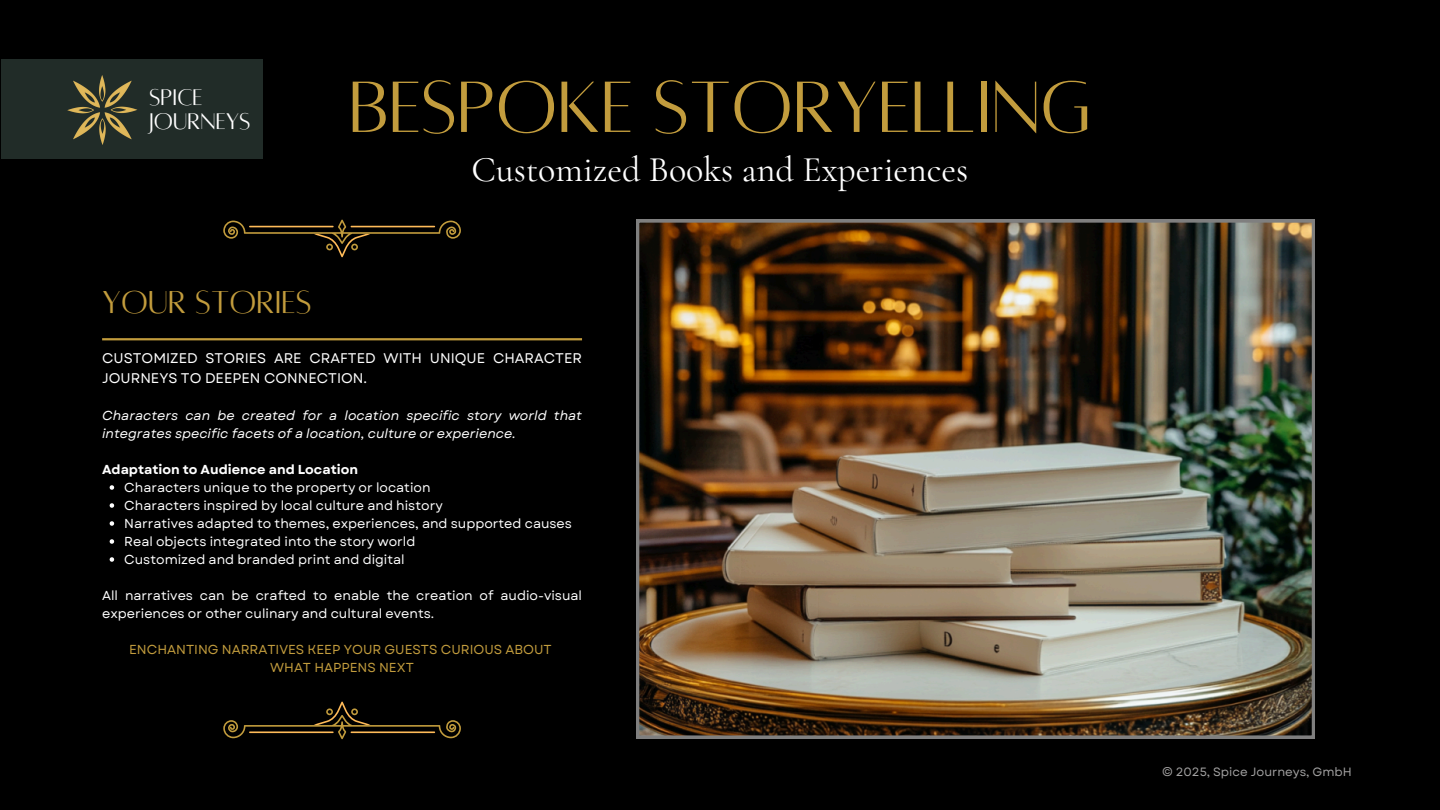
<style>
.page{position:relative;width:1440px;height:810px;background:#000}
.page>*{position:absolute;margin:0;border:0;box-sizing:border-box;transform-origin:0 0}
.t1{font:80px "Alta regular";color:#c29c3d}
.t2{font:36px "Cormorant Garamond";color:#fff}
.t3{font:35px "Alta regular";color:#c29c3d}
.t4{font:25px/24px "Alta regular";color:#fff}
.t5{font:14px/19.5px "Garet";color:#fff}
.t6{font:13px/18px "Garet";color:#fff}
.t7{font:italic 13px/18px "Garet";color:#fff}
.t8{font:13px/18px "Garet";color:#c29c3d;text-align:center}
.t9{font:700 13px "Garet";color:#fff}
.t10{font:12px "Garet";color:#a3a2a2}
</style>
<div class="page">
<svg style="left:223px;top:702px;width:238px;height:37px"></svg>
<hr style="left:102px;top:338px;width:480px;height:2px;background:#c29c3d">
<div style="left:1px;top:59px;width:262px;height:100px;background:#212c28"></div>
<img style="left:67px;top:75px;width:71px;height:70px">
<svg style="left:223px;top:220px;width:238px;height:37px"></svg>
<img style="left:636px;top:220px;width:679px;height:518px">
<svg style="left:110px;top:485px;width:4px;height:5px"></svg>
<svg style="left:110px;top:503px;width:4px;height:5px"></svg>
<svg style="left:110px;top:521px;width:4px;height:5px"></svg>
<svg style="left:110px;top:539px;width:4px;height:5px"></svg>
<svg style="left:110px;top:557px;width:4px;height:5px"></svg>
<p class="t4" style="left:149px;top:86px;width:103px">SPICE<br>JOURNEYS</p>
<p class="t1" style="left:349px;top:68px;width:744px">BESPOKE STORYELLING</p>
<p class="t2" style="left:472px;top:148px;width:498px">Customized Books and Experiences</p>
<p class="t3" style="left:102px;top:285px;width:211px">YOUR STORIES</p>
<h3 class="t5" style="left:102px;top:348px;width:481px">CUSTOMIZED STORIES ARE CRAFTED WITH UNIQUE CHARACTER<br>JOURNEYS TO DEEPEN CONNECTION.</h3>
<h1 class="t7" style="left:102px;top:407px;width:481px">Characters can be created for a location specific story world that integrates specific facets of a location, culture or experience.</h1>
<h2 class="t9" style="left:102px;top:460px;width:257px">Adaptation to Audience and Location</h2>
<p class="t6" style="left:124px;top:479px;width:308px">Characters unique to the property or location</p>
<h2 class="t6" style="left:124px;top:497px;width:320px">Characters inspired by local culture and history</h2>
<p class="t6" style="left:124px;top:515px;width:449px">Narratives adapted to themes, experiences, and supported causes</p>
<h4 class="t6" style="left:124px;top:533px;width:293px">Real objects integrated into the story world</h4>
<h6 class="t6" style="left:124px;top:551px;width:282px">Customized and branded print and digital</h6>
<h5 class="t6" style="left:102px;top:587px;width:481px">All narratives can be crafted to enable the creation of audio-visual experiences or other culinary and cultural events.</h5>
<p class="t8" style="left:129px;top:641px;width:424px">ENCHANTING NARRATIVES KEEP YOUR GUESTS CURIOUS ABOUT<br>WHAT HAPPENS NEXT</p>
<p class="t10" style="left:1162px;top:763px;width:191px">© 2025, Spice Journeys, GmbH</p>
</div>
